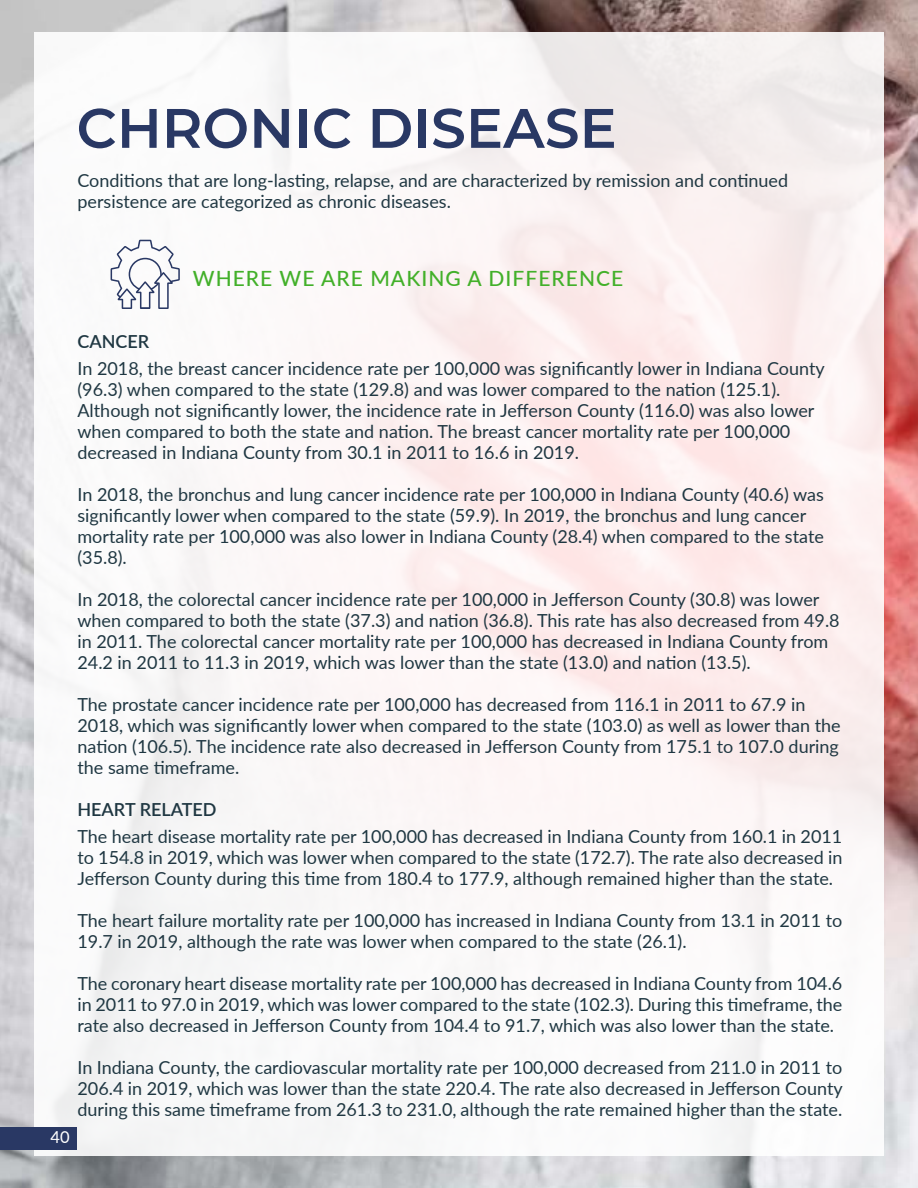
<style>
.page{position:relative;width:918px;height:1188px;background:#fff}
.page>*{position:absolute;margin:0;border:0;box-sizing:border-box;transform-origin:0 0}
.t1{font:600 55.5px "Montserrat";color:#293864}
.t2{font:500 21px "Lato";letter-spacing:.05em;color:#43b02a}
.t3{font:21px "Lato";color:#fff}
.t4{font:18px/21px "Lato";color:#1f3742}
.t5{font:600 18px "Lato";color:#1f3742}
</style>
<div class="page">
<img style="left:0;top:0;width:918px;height:1188px">
<div style="left:34px;top:32px;width:850px;height:1124px;background:linear-gradient(to right,#f9fafa,#fbf0f0)"></div>
<div style="left:0;top:1127px;width:77px;height:23px;background:#293864"></div>
<svg style="left:111px;top:240px;width:69px;height:69px"></svg>
<h1 class="t1" style="left:77px;top:89px;width:542px">CHRONIC DISEASE</h1>
<p class="t4" style="left:77px;top:169px;width:712px">Conditions that are long-lasting, relapse, and are characterized by remission and continued persistence are categorized as chronic diseases.</p>
<p class="t2" style="left:193px;top:263px;width:432px">WHERE WE ARE MAKING A DIFFERENCE</p>
<p class="t5" style="left:77px;top:328px;width:73px">CANCER</p>
<p class="t4" style="left:77px;top:357px;width:749px">In 2018, the breast cancer incidence rate per 100,000 was significantly lower in Indiana County (96.3) when compared to the state (129.8) and was lower compared to the nation (125.1).<br>Although not significantly lower, the incidence rate in Jefferson County (116.0) was also lower when compared to both the state and nation. The breast cancer mortality rate per 100,000 decreased in Indiana County from 30.1 in 2011 to 16.6 in 2019.</p>
<p class="t4" style="left:77px;top:483px;width:748px">In 2018, the bronchus and lung cancer incidence rate per 100,000 in Indiana County (40.6) was significantly lower when compared to the state (59.9). In 2019, the bronchus and lung cancer mortality rate per 100,000 was also lower in Indiana County (28.4) when compared to the state (35.8).</p>
<p class="t4" style="left:77px;top:588px;width:764px">In 2018, the colorectal cancer incidence rate per 100,000 in Jefferson County (30.8) was lower when compared to both the state (37.3) and nation (36.8). This rate has also decreased from 49.8 in 2011. The colorectal cancer mortality rate per 100,000 has decreased in Indiana County from 24.2 in 2011 to 11.3 in 2019, which was lower than the state (13.0) and nation (13.5).</p>
<p class="t4" style="left:77px;top:693px;width:765px">The prostate cancer incidence rate per 100,000 has decreased from 116.1 in 2011 to 67.9 in 2018, which was significantly lower when compared to the state (103.0) as well as lower than the nation (106.5). The incidence rate also decreased in Jefferson County from 175.1 to 107.0 during the same timeframe.</p>
<p class="t5" style="left:77px;top:796px;width:141px">HEART RELATED</p>
<p class="t4" style="left:77px;top:825px;width:766px;text-align:justify">The heart disease mortality rate per 100,000 has decreased in Indiana County from 160.1 in 2011 to 154.8 in 2019, which was lower when compared to the state (172.7). The rate also decreased in Jefferson County during this time from 180.4 to 177.9, although remained higher than the state.</p>
<p class="t4" style="left:77px;top:909px;width:766px">The heart failure mortality rate per 100,000 has increased in Indiana County from 13.1 in 2011 to<br>19.7 in 2019, although the rate was lower when compared to the state (26.1).</p>
<p class="t4" style="left:77px;top:972px;width:766px;text-align:justify">The coronary heart disease mortality rate per 100,000 has decreased in Indiana County from 104.6 in 2011 to 97.0 in 2019, which was lower compared to the state (102.3). During this timeframe, the rate also decreased in Jefferson County from 104.4 to 91.7, which was also lower than the state.</p>
<p class="t4" style="left:77px;top:1056px;width:767px;text-align:justify">In Indiana County, the cardiovascular mortality rate per 100,000 decreased from 211.0 in 2011 to 206.4 in 2019, which was lower than the state 220.4. The rate also decreased in Jefferson County during this same timeframe from 261.3 to 231.0, although the rate remained higher than the state.</p>
<p class="t3" style="left:51px;top:1121px;width:26px">40</p>
</div>
